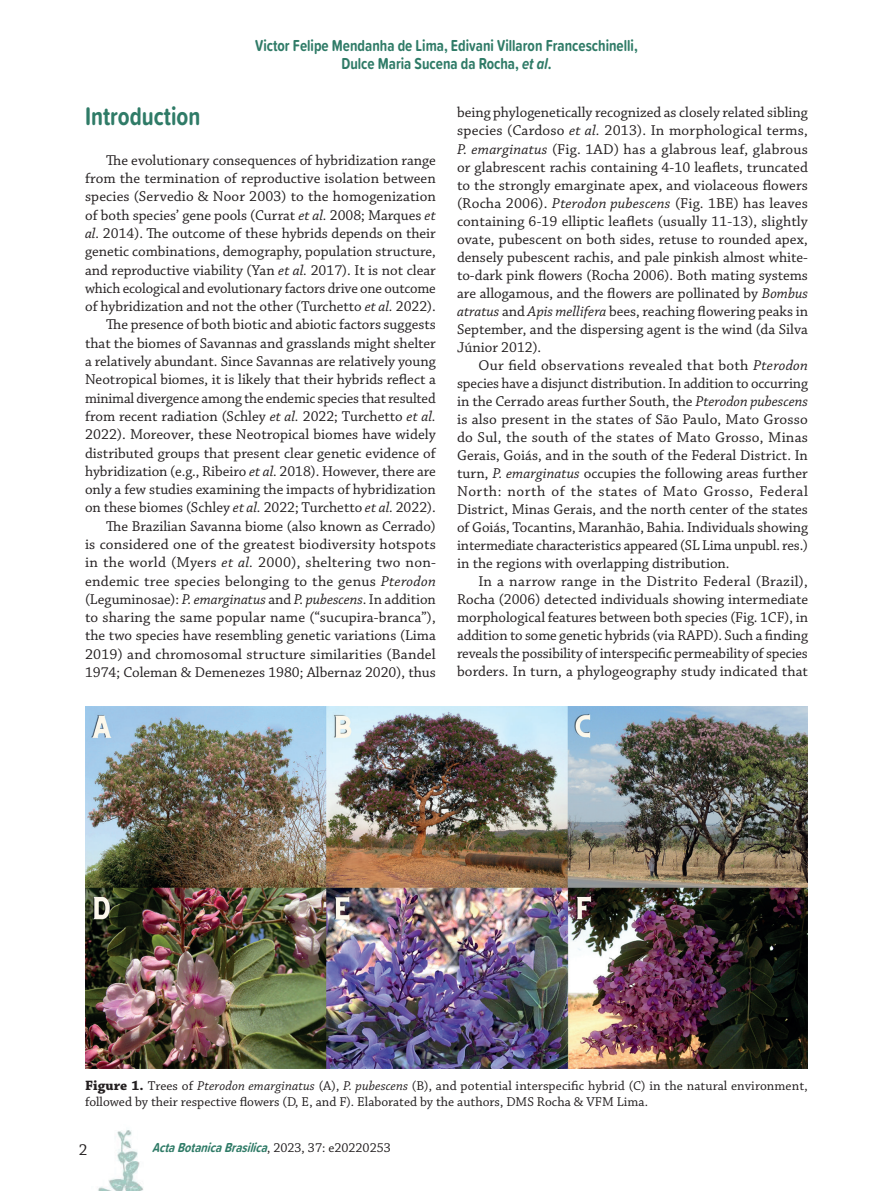
<style>
.page{position:relative;width:893px;height:1191px;background:#fff}
.page>*{position:absolute;margin:0;border:0;box-sizing:border-box;transform-origin:0 0}
.t1{font:700 26.4px "Proxima Soft Cond";color:#2f7b67;scale:.91 1}
.t2{font:700 16.5px/18px "Proxima Soft Cond";color:#2f7b67;text-align:center;scale:.91 1}
.t3{font:16.5px "Chaparral Pro";color:#231f20}
.t4{font:15px/18px "Chaparral Pro";color:#231f20;text-align:justify}
.t5{font:13.5px/16.2px "Chaparral Pro";color:#231f20}
.t6{font:italic 700 13.5px "Proxima Soft Cond";color:#2f7b67;scale:.95 1}
.s1{font-style:italic}
.s2{font-weight:700;font-size:14.25px}
.s3{font-family:"Chaparral Pro";font-weight:400;font-style:normal;color:#231f20}
</style>
<div class="page">
<img style="left:98px;top:1130px;width:45px;height:61px">
<img style="left:85px;top:707px;width:723px;height:361px">
<p class="t2" style="left:255px;top:36px;width:422px">Victor Felipe Mendanha de Lima, Edivani Villaron Franceschinelli,<br>Dulce Maria Sucena da Rocha, <span class="s1">et al</span>.</p>
<h1 class="t1" style="left:85px;top:97px;width:128px">Introduction</h1>
<p class="t4" style="left:85px;top:152px;width:352px;text-align:right">The evolutionary consequences of hybridization range from the termination of reproductive isolation between species (Servedio &amp; Noor 2003) to the homogenization of both species’ gene pools (Currat <span class="s1">et al.</span> 2008; Marques <span class="s1">et al.</span> 2014). The outcome of these hybrids depends on their genetic combinations, demography, population structure, and reproductive viability (Yan <span class="s1">et al.</span> 2017). It is not clear which ecological and evolutionary factors drive one outcome of hybridization and not the other (Turchetto <span class="s1">et al.</span> 2022).<br>The presence of both biotic and abiotic factors suggests that the biomes of Savannas and grasslands might shelter a relatively abundant. Since Savannas are relatively young Neotropical biomes, it is likely that their hybrids reflect a minimal divergence among the endemic species that resulted from recent radiation (Schley <span class="s1">et al.</span> 2022; Turchetto <span class="s1">et al.<br></span>2022). Moreover, these Neotropical biomes have widely distributed groups that present clear genetic evidence of hybridization (e.g., Ribeiro <span class="s1">et al.</span> 2018). However, there are only a few studies examining the impacts of hybridization on these biomes (Schley <span class="s1">et al.</span> 2022; Turchetto <span class="s1">et al.</span> 2022).<br>The Brazilian Savanna biome (also known as Cerrado)<br>is considered one of the greatest biodiversity hotspots in the world (Myers <span class="s1">et al.</span> 2000), sheltering two non&shy;endemic tree species belonging to the genus <span class="s1">Pterodon </span>(Leguminosae): <span class="s1">P. emarginatus</span> and <span class="s1">P. pubescens</span>. In addition to sharing the same popular name (“sucupira-branca”), the two species have resembling genetic variations (Lima 2019) and chromosomal structure similarities (Bandel 1974; Coleman &amp; Demenezes 1980; Albernaz 2020), thus</p>
<p class="t4" style="left:457px;top:104px;width:352px">being phylogenetically recognized as closely related sibling species (Cardoso <span class="s1">et al.</span> 2013). In morphological terms, <span class="s1">P. emarginatus</span> (Fig. 1AD) has a glabrous leaf, glabrous or glabrescent rachis containing 4-10 leaflets, truncated to the strongly emarginate apex, and violaceous flowers (Rocha 2006). <span class="s1">Pterodon pubescens</span> (Fig. 1BE) has leaves containing 6-19 elliptic leaflets (usually 11-13), slightly ovate, pubescent on both sides, retuse to rounded apex, densely pubescent rachis, and pale pinkish almost white&shy;to-dark pink flowers (Rocha 2006). Both mating systems are allogamous, and the flowers are pollinated by <span class="s1">Bombus atratus</span> and <span class="s1">Apis mellifera</span> bees, reaching flowering peaks in September, and the dispersing agent is the wind (da Silva Júnior 2012).</p>
<p class="t4" style="left:457px;top:357px;width:352px;text-indent:21px">Our field observations revealed that both <span class="s1">Pterodon </span>species have a disjunct distribution. In addition to occurring in the Cerrado areas further South, the <span class="s1">Pterodon pubescens </span>is also present in the states of São Paulo, Mato Grosso do Sul, the south of the states of Mato Grosso, Minas Gerais, Goiás, and in the south of the Federal District. In turn, <span class="s1">P. emarginatus</span> occupies the following areas further North: north of the states of Mato Grosso, Federal District, Minas Gerais, and the north center of the states of Goiás, Tocantins, Maranhão, Bahia. Individuals showing intermediate characteristics appeared (SL Lima unpubl. res.) in the regions with overlapping distribution.</p>
<p class="t4" style="left:457px;top:573px;width:352px;text-indent:21px">In a narrow range in the Distrito Federal (Brazil), Rocha (2006) detected individuals showing intermediate morphological features between both species (Fig. 1CF), in addition to some genetic hybrids (via RAPD). Such a finding reveals the possibility of interspecific permeability of species borders. In turn, a phylogeography study indicated that</p>
<p class="t5" style="left:85px;top:1077px;width:724px"><span class="s2">Figure 1.</span> Trees of <span class="s1">Pterodon emarginatus</span> (A), <span class="s1">P. pubescens</span> (B), and potential interspecific hybrid (C) in the natural environment, followed by their respective flowers (D, E, and F). Elaborated by the authors, DMS Rocha &amp; VFM Lima.</p>
<p class="t3" style="left:79px;top:1141px;width:10px">2</p>
<p class="t6" style="left:152px;top:1137px;width:253px">ActaBotanicaBrasilica<span class="s3">, 2 0 2 3 , 3 7 : e 2 0 2 2 0 2 5 3</span></p>
</div>
